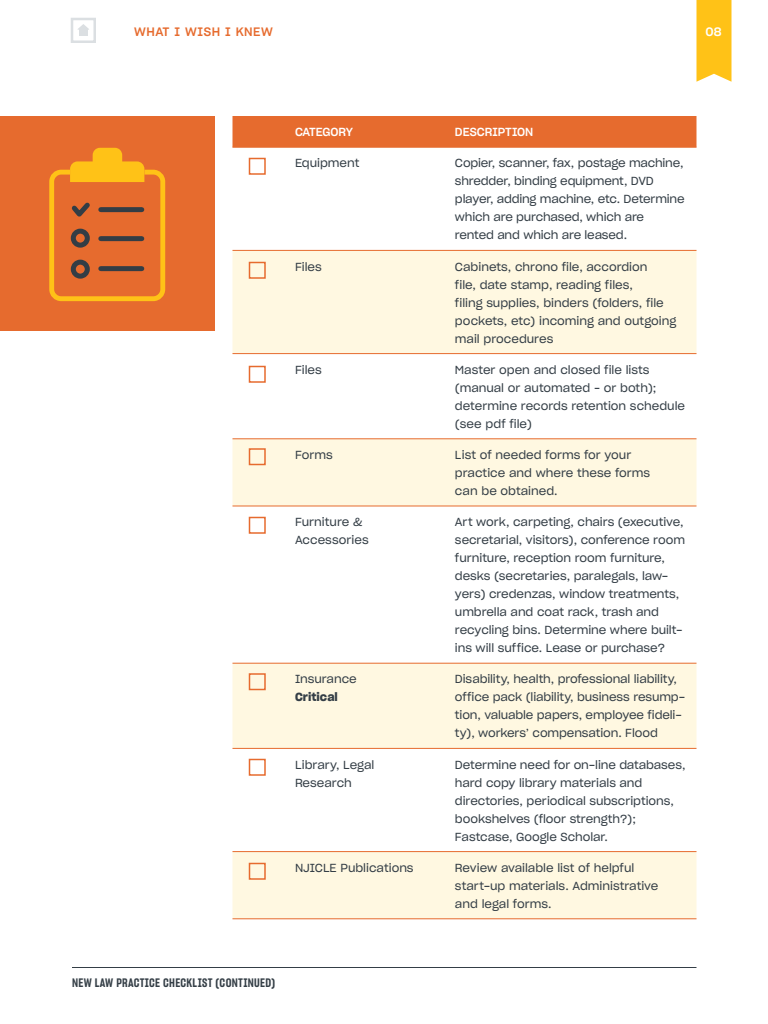
<style>
.page{position:relative;width:768px;height:1024px;background:#fff}
.page>*{position:absolute;margin:0;border:0;box-sizing:border-box;transform-origin:0 0}
.t1{font:12px "Sharp Grotesk Semi Bold 15";letter-spacing:.025em;color:#343e46}
.t2{font:12px "Sharp Grotesk Medium 20";letter-spacing:.05em;color:#e66b2e}
.t3{font:12px "Sharp Grotesk Medium 20";color:#fff}
.t4{font:11.5px/18px "Sharp Grotesk Book 20";letter-spacing:-.005em;color:#343e46}
.t5{font:11.5px "Sharp Grotesk Medium 20";color:#fff}
.t6{font:11.5px "Sharp Grotesk Medium 20";letter-spacing:-.025em;color:#fff}
.t7{font:11.5px "Sharp Grotesk Semi Bold 20";color:#343e46}
</style>
<div class="page">
<svg style="left:696px;top:0;width:36px;height:82px;background:#ffc629"></svg>
<div style="left:71px;top:18px;width:25px;height:25px;border:2px solid #dbdfe2"></div>
<div style="left:79px;top:29px;width:9px;height:7px;background:#dbdfe2"></div>
<svg style="left:78px;top:24px;width:11px;height:6px"></svg>
<div style="left:232px;top:116px;width:464px;height:31px;background:#e66b2e"></div>
<svg style="left:232px;top:251px;width:464px;height:667px"></svg>
<hr style="left:232px;top:250px;width:52px;height:1px;background:#e66b2e">
<hr style="left:284px;top:250px;width:160px;height:1px;background:#e66b2e">
<hr style="left:444px;top:250px;width:252px;height:1px;background:#e66b2e">
<hr style="left:232px;top:147px;width:52px;height:1px;background:#e66b2e">
<hr style="left:284px;top:147px;width:160px;height:1px;background:#e66b2e">
<hr style="left:444px;top:147px;width:252px;height:1px;background:#e66b2e">
<hr style="left:232px;top:353px;width:52px;height:1px;background:#e66b2e">
<hr style="left:284px;top:353px;width:160px;height:1px;background:#e66b2e">
<hr style="left:444px;top:353px;width:252px;height:1px;background:#e66b2e">
<hr style="left:232px;top:438px;width:52px;height:1px;background:#e66b2e">
<hr style="left:284px;top:438px;width:160px;height:1px;background:#e66b2e">
<hr style="left:444px;top:438px;width:252px;height:1px;background:#e66b2e">
<hr style="left:232px;top:505px;width:52px;height:1px;background:#e66b2e">
<hr style="left:284px;top:505px;width:160px;height:1px;background:#e66b2e">
<hr style="left:444px;top:505px;width:252px;height:1px;background:#e66b2e">
<hr style="left:232px;top:663px;width:52px;height:1px;background:#e66b2e">
<hr style="left:284px;top:663px;width:160px;height:1px;background:#e66b2e">
<hr style="left:444px;top:663px;width:252px;height:1px;background:#e66b2e">
<hr style="left:232px;top:748px;width:52px;height:1px;background:#e66b2e">
<hr style="left:284px;top:748px;width:160px;height:1px;background:#e66b2e">
<hr style="left:444px;top:748px;width:252px;height:1px;background:#e66b2e">
<hr style="left:232px;top:851px;width:52px;height:1px;background:#e66b2e">
<hr style="left:284px;top:851px;width:160px;height:1px;background:#e66b2e">
<hr style="left:444px;top:851px;width:252px;height:1px;background:#e66b2e">
<hr style="left:232px;top:918px;width:52px;height:1px;background:#e66b2e">
<hr style="left:284px;top:918px;width:160px;height:1px;background:#e66b2e">
<hr style="left:444px;top:918px;width:252px;height:1px;background:#e66b2e">
<hr style="left:72px;top:967px;width:624px;height:1px;background:#343e46">
<div style="left:249px;top:158px;width:17px;height:17px;border:2px solid #e66b2e"></div>
<div style="left:249px;top:366px;width:17px;height:17px;border:2px solid #e66b2e"></div>
<div style="left:249px;top:517px;width:17px;height:17px;border:2px solid #e66b2e"></div>
<div style="left:249px;top:448px;width:17px;height:17px;border:2px solid #e66b2e"></div>
<div style="left:249px;top:673px;width:17px;height:17px;border:2px solid #e66b2e"></div>
<div style="left:249px;top:759px;width:17px;height:17px;border:2px solid #e66b2e"></div>
<div style="left:249px;top:863px;width:17px;height:17px;border:2px solid #e66b2e"></div>
<div style="left:249px;top:262px;width:17px;height:17px;border:2px solid #e66b2e"></div>
<div style="left:0;top:116px;width:214px;height:214px;background:#e66b2e"></div>
<div style="left:49px;top:170px;width:116px;height:131px;border:5px solid #ffc217;border-radius:10px"></div>
<svg style="left:70px;top:148px;width:74px;height:34px"></svg>
<svg style="left:70px;top:202px;width:75px;height:77px"></svg>
<p class="t2" style="left:134px;top:21px;width:141px">WHAT I WISH I KNEW</p>
<p class="t3" style="left:706px;top:21px;width:17px">08</p>
<p class="t6" style="left:295px;top:122px;width:60px">CATEGORY</p>
<p class="t5" style="left:455px;top:122px;width:80px">DESCRIPTION</p>
<p class="t4" style="left:295px;top:154px;width:66px">Equipment</p>
<p class="t4" style="left:455px;top:154px;width:231px">Copier, scanner, fax, postage machine, shredder, binding equipment, DVD player, adding machine, etc. Determine which are purchased, which are rented and which are leased.</p>
<p class="t4" style="left:295px;top:257px;width:28px">Files</p>
<p class="t4" style="left:455px;top:257px;width:223px">Cabinets, chrono file, accordion<br>file, date stamp, reading files,<br>filing supplies, binders (folders, file pockets, etc) incoming and outgoing mail procedures</p>
<p class="t4" style="left:295px;top:360px;width:28px">Files</p>
<p class="t4" style="left:455px;top:360px;width:232px">Master open and closed file lists (manual or automated – or both); determine records retention schedule (see pdf file)</p>
<p class="t4" style="left:295px;top:445px;width:39px">Forms</p>
<p class="t4" style="left:455px;top:445px;width:197px">List of needed forms for your practice and where these forms can be obtained.</p>
<p class="t4" style="left:295px;top:512px;width:75px">Furniture &amp;<br>Accessories</p>
<p class="t4" style="left:455px;top:512px;width:232px">Art work, carpeting, chairs (executive, secretarial, visitors), conference room furniture, reception room furniture, desks (secretaries, paralegals, law&shy;yers) credenzas, window treatments, umbrella and coat rack, trash and recycling bins. Determine where built&shy;ins will suffice. Lease or purchase?</p>
<p class="t4" style="left:295px;top:670px;width:63px">Insurance</p>
<p class="t7" style="left:295px;top:688px;width:44px">Critical</p>
<p class="t4" style="left:455px;top:670px;width:232px">Disability, health, professional liability, office pack (liability, business resump&shy;tion, valuable papers, employee fideli&shy;ty), workers’ compensation. Flood</p>
<p class="t4" style="left:295px;top:755px;width:81px">Library, Legal<br>Research</p>
<p class="t4" style="left:455px;top:755px;width:232px">Determine need for on-line databases, hard copy library materials and directories, periodical subscriptions, bookshelves (floor strength?); Fastcase, Google Scholar.</p>
<p class="t4" style="left:295px;top:858px;width:120px">NJICLE Publications</p>
<p class="t4" style="left:455px;top:858px;width:205px">Review available list of helpful start-up materials. Administrative and legal forms.</p>
<p class="t1" style="left:72px;top:974px;width:205px">NEW LAW PRACTICE CHECKLIST (CONTINUED)</p>
</div>
